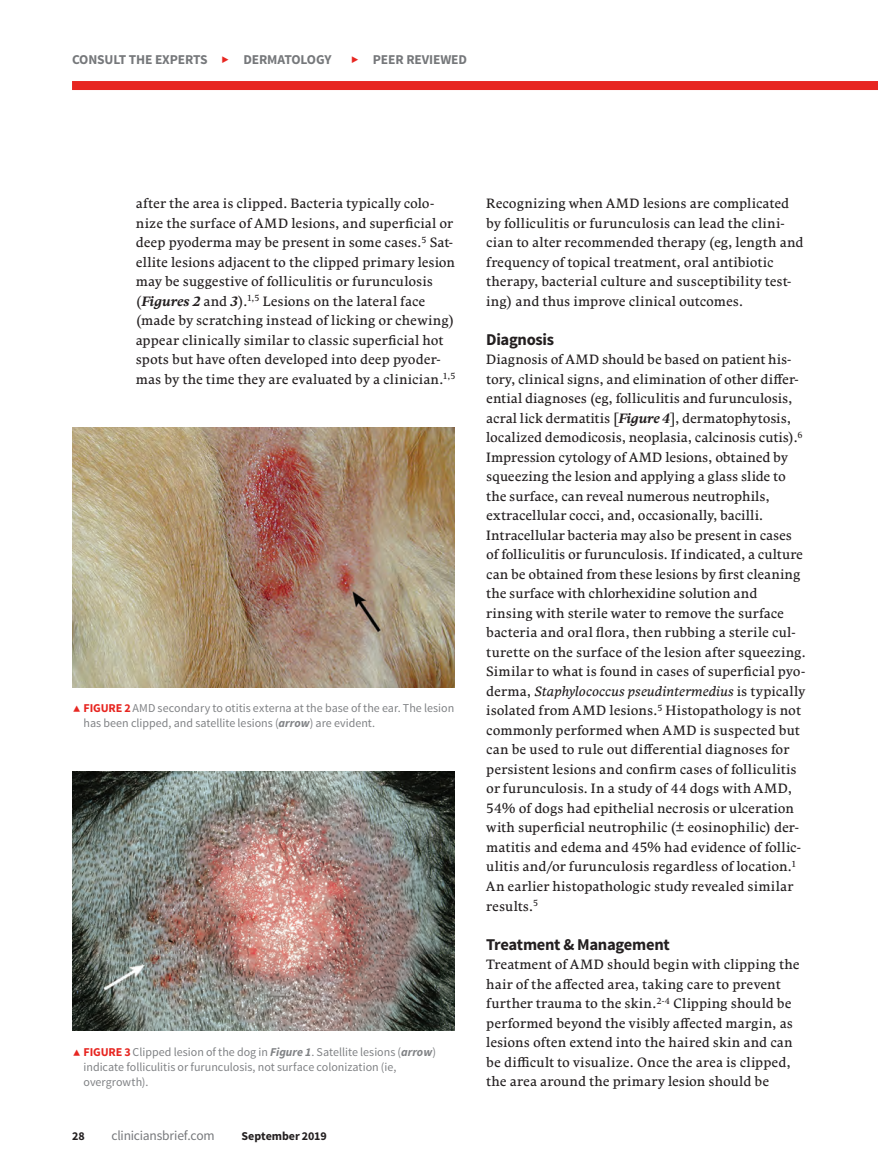
<style>
.page{position:relative;width:878px;height:1175px;background:#fff}
.page>*{position:absolute;margin:0;border:0;box-sizing:border-box;transform-origin:0 0}
.t1{font:700 16.5px "Source Sans Pro";letter-spacing:-.02em;color:#231f20}
.t2{font:13.5px/19.5px "Comenia Serif Pro";letter-spacing:.005em;color:#231f20}
.t3{font:700 13.5px "Source Sans Pro";letter-spacing:-.01em;color:#76787b}
.t4{font:13.5px "Source Sans Pro";letter-spacing:-.015em;color:#76787b}
.t5{font:12px/15px "Source Sans Pro";color:#808285}
.t6{font:700 12px "Source Sans Pro";letter-spacing:-.005em;color:#231f20}
.s1{font-weight:700;font-style:italic}
.s2{font-weight:700;color:#e72621}
.s3{font-style:italic}
</style>
<div class="page">
<div style="left:72px;top:81px;width:806px;height:9px;background:#e72621"></div>
<img style="left:72px;top:428px;width:383px;height:259px">
<img style="left:72px;top:771px;width:383px;height:259px">
<p class="t3" style="left:72px;top:51px;width:137px">CONSULT THE EXPERTS</p>
<p class="t3" style="left:243px;top:51px;width:90px">DERMATOLOGY</p>
<p class="t3" style="left:373px;top:51px;width:96px">PEER REVIEWED</p>
<p class="t2" style="left:136px;top:194px;width:321px">after the area is clipped. Bacteria typically colo&shy;nize the surface of AMD lesions, and superficial or deep pyoderma may be present in some cases.<sup>5</sup> Sat&shy;ellite lesions adjacent to the clipped primary lesion may be suggestive of folliculitis or furunculosis (<span class="s1">Figures 2</span> and <span class="s1">3</span>).<sup>1,5</sup> Lesions on the lateral face (made by scratching instead of licking or chewing) appear clinically similar to classic superficial hot spots but have often developed into deep pyoder&shy;mas by the time they are evaluated by a clinician.<sup>1,5</sup></p>
<p class="t5" style="left:84px;top:700px;width:372px"><span class="s2">FIGURE 2</span> AMD secondary to otitis externa at the base of the ear. The lesion has been clipped, and satellite lesions (<span class="s1">arrow</span>) are evident.</p>
<p class="t5" style="left:84px;top:1044px;width:354px"><span class="s2">FIGURE 3</span> Clipped lesion of the dog in <span class="s1">Figure 1</span>. Satellite lesions (<span class="s1">arrow</span>) indicate folliculitis or furunculosis, not surface colonization (ie, overgrowth).</p>
<p class="t6" style="left:72px;top:1128px;width:14px">28</p>
<p class="t4" style="left:111px;top:1127px;width:105px">cliniciansbrief.com</p>
<p class="t6" style="left:241px;top:1128px;width:87px">September 2019</p>
<p class="t2" style="left:486px;top:194px;width:319px">Recognizing when AMD lesions are complicated by folliculitis or furunculosis can lead the clini&shy;cian to alter recommended therapy (eg, length and frequency of topical treatment, oral antibiotic therapy, bacterial culture and susceptibility test&shy;ing) and thus improve clinical outcomes.</p>
<p class="t1" style="left:486px;top:329px;width:69px">Diagnosis</p>
<p class="t2" style="left:486px;top:350px;width:321px">Diagnosis of AMD should be based on patient his&shy;tory, clinical signs, and elimination of other differ&shy;ential diagnoses (eg, folliculitis and furunculosis, acral lick dermatitis [<span class="s1">Figure 4</span>], dermatophytosis, localized demodicosis, neoplasia, calcinosis cutis).<sup>6<br></sup>Impression cytology of AMD lesions, obtained by squeezing the lesion and applying a glass slide to the surface, can reveal numerous neutrophils, extracellular cocci, and, occasionally, bacilli.<br>Intracellular bacteria may also be present in cases of folliculitis or furunculosis. If indicated, a culture can be obtained from these lesions by first cleaning the surface with chlorhexidine solution and rinsing with sterile water to remove the surface bacteria and oral flora, then rubbing a sterile cul&shy;turette on the surface of the lesion after squeezing.<br>Similar to what is found in cases of superficial pyo&shy;derma, <span class="s3">Staphylococcus pseudintermedius</span> is typically isolated from AMD lesions.<sup>5</sup> Histopathology is not commonly performed when AMD is suspected but can be used to rule out differential diagnoses for persistent lesions and confirm cases of folliculitis or furunculosis. In a study of 44 dogs with AMD, 54% of dogs had epithelial necrosis or ulceration with superficial neutrophilic (± eosinophilic) der&shy;matitis and edema and 45% had evidence of follic&shy;ulitis and/or furunculosis regardless of location.<sup>1<br></sup>An earlier histopathologic study revealed similar results.<sup>5</sup></p>
<p class="t1" style="left:486px;top:933px;width:185px">Treatment &amp; Management</p>
<p class="t2" style="left:486px;top:954px;width:315px">Treatment of AMD should begin with clipping the hair of the affected area, taking care to prevent further trauma to the skin.<sup>2-4</sup> Clipping should be performed beyond the visibly affected margin, as lesions often extend into the haired skin and can be difficult to visualize. Once the area is clipped, the area around the primary lesion should be</p>
</div>
